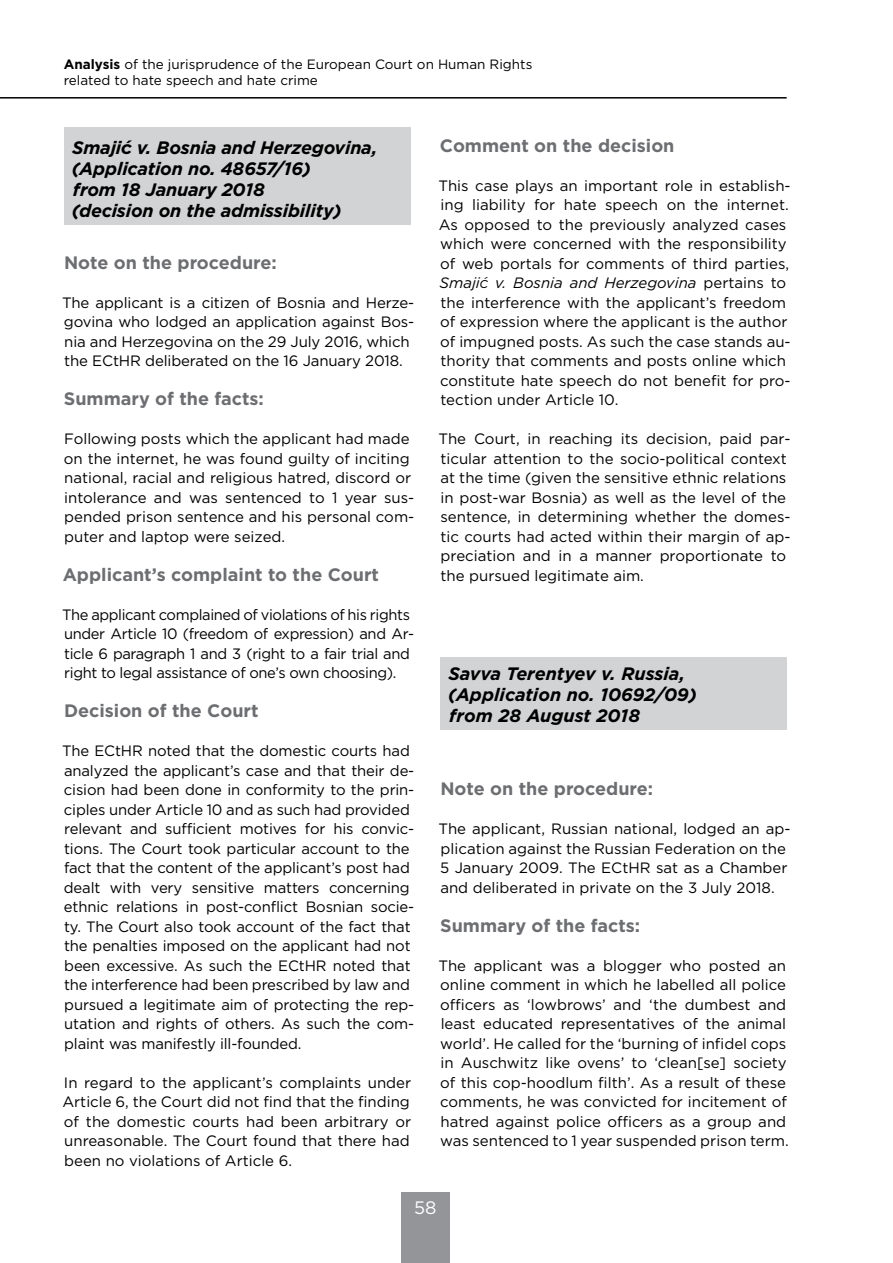
<style>
.page{position:relative;width:893px;height:1263px;background:#fff}
.page>*{position:absolute;margin:0;border:0;box-sizing:border-box;transform-origin:0 0}
.t1{font:italic 700 18px/21px "Gotham Pro";letter-spacing:-.01em;color:#000}
.t2{font:700 18px "Gotham Pro";color:#6d6e71}
.t3{font:18px "Gotham Pro";color:#fff}
.t4{font:15px/19.5px "Gotham Pro";color:#000}
.t5{font:15px/19.5px "Gotham Pro";letter-spacing:-.025em;color:#000}
.t6{font:13.5px/16.2px "Gotham Pro";color:#000}
.s1{font-weight:700}
.s2{font-family:"Montserrat"}
.s3{font-style:italic}
.s4{font-family:"Montserrat";font-style:italic}
</style>
<div class="page">
<hr style="left:0;top:97px;width:787px;height:2px;background:#000">
<div style="left:401px;top:1193px;width:49px;height:70px;background:#939598"></div>
<div style="left:64px;top:128px;width:346px;height:97px;background:#d1d3d4"></div>
<div style="left:440px;top:658px;width:347px;height:72px;background:#d1d3d4"></div>
<p class="t6" style="left:64px;top:56px;width:470px"><span class="s1">Analysis</span> of the jurisprudence of the European Court on Human Rights related to hate speech and hate crime</p>
<p class="t1" style="left:72px;top:136px;width:307px">Smaji<span class="s2">ć</span> v. Bosnia and Herzegovina, (Application no. 48657/16)<br>from 18 January 2018<br>(decision on the admissibility)</p>
<p class="t2" style="left:64px;top:252px;width:214px">Note on the procedure:</p>
<p class="t4" style="left:62px;top:292px;width:354px">The applicant is a citizen of Bosnia and Herze&shy;govina who lodged an application against Bos&shy;nia and Herzegovina on the 29 July 2016, which the ECtHR deliberated on the 16 January 2018.</p>
<p class="t2" style="left:64px;top:388px;width:202px">Summary of the facts:</p>
<p class="t4" style="left:64px;top:429px;width:352px">Following posts which the applicant had made on the internet, he was found guilty of inciting national, racial and religious hatred, discord or intolerance and was sentenced to 1 year sus&shy;pended prison sentence and his personal com&shy;puter and laptop were seized.</p>
<p class="t2" style="left:63px;top:564px;width:318px">Applicant’s complaint to the Court</p>
<p class="t5" style="left:62px;top:604px;width:354px">The applicant complained of violations of his rights under Article 10 (freedom of expression) and Ar&shy;ticle 6 paragraph 1 and 3 (right to a fair trial and right to legal assistance of one’s own choosing).</p>
<p class="t2" style="left:64px;top:700px;width:196px">Decision of the Court</p>
<p class="t4" style="left:62px;top:741px;width:354px">The ECtHR noted that the domestic courts had analyzed the applicant’s case and that their de&shy;cision had been done in conformity to the prin&shy;ciples under Article 10 and as such had provided relevant and sufficient motives for his convic&shy;tions. The Court took particular account to the fact that the content of the applicant’s post had dealt with very sensitive matters concerning ethnic relations in post-conflict Bosnian socie&shy;ty. The Court also took account of the fact that the penalties imposed on the applicant had not been excessive. As such the ECtHR noted that the interference had been prescribed by law and pursued a legitimate aim of protecting the rep&shy;utation and rights of others. As such the com&shy;plaint was manifestly ill-founded.</p>
<p class="t4" style="left:62px;top:1072px;width:350px;text-align:justify">In regard to the applicant’s complaints under Article 6, the Court did not find that the finding of the domestic courts had been arbitrary or unreasonable. The Court found that there had been no violations of Article 6.</p>
<p class="t2" style="left:440px;top:135px;width:236px">Comment on the decision</p>
<p class="t4" style="left:439px;top:175px;width:354px">This case plays an important role in establish&shy;ing liability for hate speech on the internet.<br>As opposed to the previously analyzed cases which were concerned with the responsibility of web portals for comments of third parties, <span class="s3">Smaji</span><span class="s4">ć</span> <span class="s3">v. Bosnia and Herzegovina</span> pertains to the interference with the applicant’s freedom of expression where the applicant is the author of impugned posts. As such the case stands au&shy;thority that comments and posts online which constitute hate speech do not benefit for pro&shy;tection under Article 10.</p>
<p class="t4" style="left:439px;top:429px;width:354px">The Court, in reaching its decision, paid par&shy;ticular attention to the socio-political context at the time (given the sensitive ethnic relations in post-war Bosnia) as well as the level of the sentence, in determining whether the domes&shy;tic courts had acted within their margin of ap&shy;preciation and in a manner proportionate to the pursued legitimate aim.</p>
<p class="t1" style="left:448px;top:662px;width:250px">Savva Terentyev v. Russia, (Application no. 10692/09) from 28 August 2018</p>
<p class="t2" style="left:440px;top:778px;width:214px">Note on the procedure:</p>
<p class="t4" style="left:439px;top:819px;width:354px">The applicant, Russian national, lodged an ap&shy;plication against the Russian Federation on the 5 January 2009. The ECtHR sat as a Chamber and deliberated in private on the 3 July 2018.</p>
<p class="t2" style="left:440px;top:915px;width:202px">Summary of the facts:</p>
<p class="t4" style="left:439px;top:955px;width:352px">The applicant was a blogger who posted an online comment in which he labelled all police officers as ‘lowbrows’ and ‘the dumbest and least educated representatives of the animal world’. He called for the ‘burning of infidel cops in Auschwitz like ovens’ to ‘clean[se] society of this cop-hoodlum filth’. As a result of these comments, he was convicted for incitement of hatred against police officers as a group and was sentenced to 1 year suspended prison term.</p>
<p class="t3" style="left:414px;top:1198px;width:24px">58</p>
</div>
